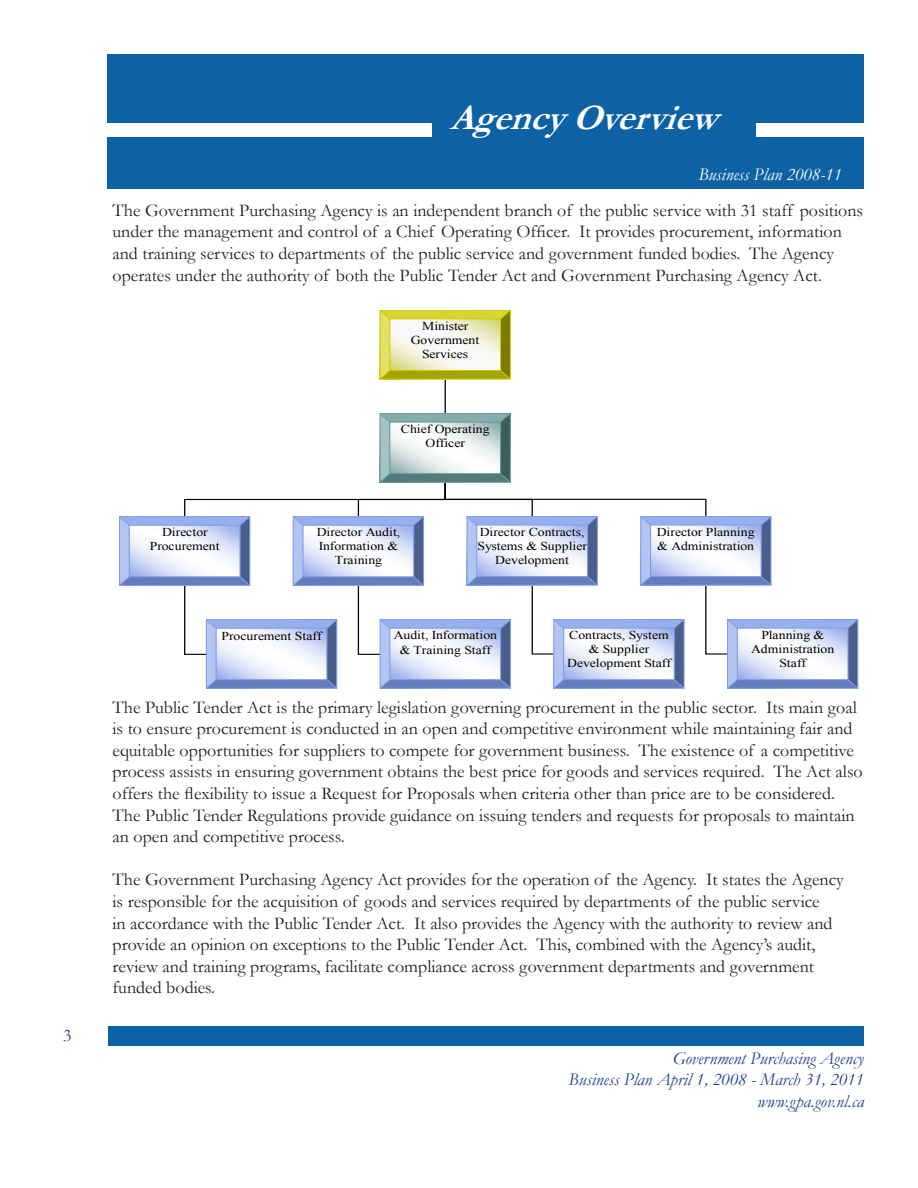
<style>
.page{position:relative;width:918px;height:1188px;background:#fff}
.page>*{position:absolute;margin:0;border:0;box-sizing:border-box;transform-origin:0 0}
.t1{font:italic 700 36px "Garamond";color:#fff}
.t2{font:18px/21.6px "Garamond";color:#231f20}
.t3{font:italic 18px/21.6px "Garamond";color:#253f8e;text-align:right}
.t4{font:italic 18px "Garamond";color:#fff}
.t5{font:18px "Garamond";color:#253f8e}
.t6{font:12px/14px "Times New Roman";color:#000;text-align:center;scale:1.14 1}
</style>
<div class="page">
<div style="left:107px;top:54px;width:757px;height:135px;background:#0d62a6"></div>
<div style="left:108px;top:1026px;width:756px;height:20px;background:#0d62a6"></div>
<div style="left:54px;top:124px;width:810px;height:13px;background:#fff"></div>
<div style="left:432px;top:66px;width:324px;height:84px;background:#0d62a6"></div>
<hr style="left:445px;top:379px;width:1px;height:35px;background:#000">
<svg style="left:379px;top:310px;width:132px;height:70px"></svg>
<svg style="left:119px;top:413px;width:739px;height:276px"></svg>
<p class="t5" style="left:63px;top:1023px;width:10px">3</p>
<p class="t1" style="left:450px;top:93px;width:286px">AgencyOverview</p>
<p class="t4" style="left:699px;top:162px;width:145px">Business Plan 2008-11</p>
<p class="t2" style="left:112px;top:199px;width:752px">The Government Purchasing Agency is an independent branch of the public service with 31 staff positions under the management and control of a Chief Operating Officer. It provides procurement, information and training services to departments of the public service and government funded bodies. The Agency operates under the authority of both the Public Tender Act and Government Purchasing Agency Act.</p>
<p class="t6" style="left:411px;top:319px;width:61px">Minister<br>Government<br>Services</p>
<p class="t6" style="left:401px;top:422px;width:79px">Chief Operating<br>Officer</p>
<p class="t6" style="left:150px;top:525px;width:63px">Director<br>Procurement</p>
<p class="t6" style="left:317px;top:525px;width:75px">Director Audit,<br>Information &amp;<br>Training</p>
<p class="t6" style="left:477px;top:525px;width:98px">Director Contracts,<br>Systems &amp; Supplier<br>Development</p>
<p class="t6" style="left:657px;top:525px;width:87px;text-align:left">Director Planning &amp; Administration</p>
<p class="t6" style="left:222px;top:629px;width:89px">Procurement Staff</p>
<p class="t6" style="left:394px;top:628px;width:92px">Audit, Information &amp; Training Staff</p>
<p class="t6" style="left:567px;top:628px;width:93px">Contracts, System &amp; Supplier<br>Development Staff</p>
<p class="t6" style="left:751px;top:628px;width:74px">Planning &amp;<br>Administration<br>Staff</p>
<p class="t2" style="left:112px;top:696px;width:752px">The Public Tender Act is the primary legislation governing procurement in the public sector. Its main goal is to ensure procurement is conducted in an open and competitive environment while maintaining fair and equitable opportunities for suppliers to compete for government business. The existence of a competitive process assists in ensuring government obtains the best price for goods and services required. The Act also offers the flexibility to issue a Request for Proposals when criteria other than price are to be considered.<br>The Public Tender Regulations provide guidance on issuing tenders and requests for proposals to maintain an open and competitive process.</p>
<p class="t2" style="left:112px;top:868px;width:733px">The Government Purchasing Agency Act provides for the operation of the Agency. It states the Agency is responsible for the acquisition of goods and services required by departments of the public service<br>in accordance with the Public Tender Act. It also provides the Agency with the authority to review and provide an opinion on exceptions to the Public Tender Act. This, combined with the Agency’s audit, review and training programs, facilitate compliance across government departments and government funded bodies.</p>
<p class="t3" style="left:569px;top:1047px;width:297px">Government Purchasing Agency<br>Business Plan April 1, 2008 - March 31, 2011 www.gpa.gov.nl.ca</p>
</div>
